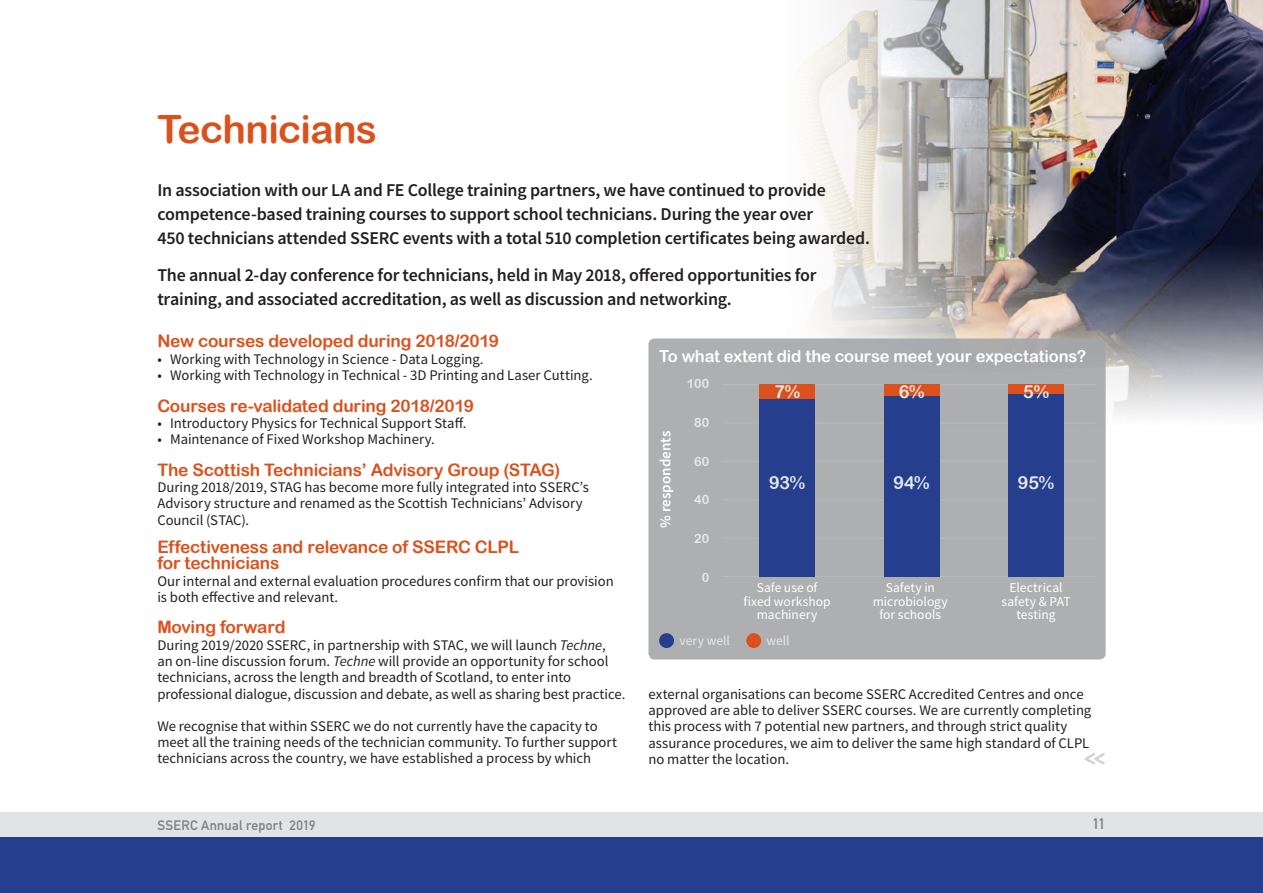
<style>
.page{position:relative;width:1263px;height:893px;background:#fff}
.page>*{position:absolute;margin:0;border:0;box-sizing:border-box;transform-origin:0 0}
.t1{font:39px "Arial Rounded MT Bold";letter-spacing:-.02em;color:#da511d}
.t2{font:700 24.15px "Monoglyceride";color:#d1d2d3;scale:.87 1}
.t3{font:600 18px/24px "Source Sans Pro";letter-spacing:-.015em;color:#231f20}
.t4{font:18px "Arial Rounded MT Bold";color:#e7e8e9}
.t5{font:17.25px/16.4px "Arial Rounded MT Bold";letter-spacing:-.015em;color:#da511d}
.t6{font:16.5px "Arial Rounded MT Bold";letter-spacing:-.01em;color:#fff}
.t7{font:600 15px "Source Sans Pro";letter-spacing:.005em;color:#fff}
.t8{font:700 15px "DIN Alternate";color:#7d8082}
.t9{font:14.7px/16.4px "Source Sans Pro";color:#231f20}
.t10{font:13.5px/13.5px "Source Sans Pro";color:#fff;text-align:center}
.t11{font:700 13.5px "DIN Alternate";letter-spacing:.02em;color:#7d8082}
.t12{font:13.5px "Source Sans Pro";color:#e7e8e9}
.t13{font:12.75px "Arial Rounded MT Bold";letter-spacing:.015em;color:#e7e8e9}
.s1{font-style:italic}
</style>
<div class="page">
<img style="left:805px;top:0;width:458px;height:415px">
<div style="left:0;top:812px;width:1263px;height:26px;background:#e2e3e4"></div>
<div style="left:0;top:838px;width:1263px;height:55px;background:#253f8e"></div>
<div style="left:648px;top:338px;width:458px;height:321px;background:#adafb1;border-radius:6px"></div>
<div style="left:659px;top:633px;width:15px;height:15px;background:#253f8e;border-radius:50%"></div>
<div style="left:746px;top:633px;width:15px;height:15px;background:#da511d;border-radius:50%"></div>
<hr style="left:722px;top:576px;width:374px;height:1px;background:#b7b9bb">
<hr style="left:722px;top:422px;width:374px;height:2px;background:#b7b9bb">
<hr style="left:722px;top:384px;width:374px;height:1px;background:#b7b9bb">
<hr style="left:722px;top:499px;width:374px;height:1px;background:#b7b9bb">
<hr style="left:722px;top:461px;width:374px;height:1px;background:#b7b9bb">
<hr style="left:722px;top:537px;width:374px;height:2px;background:#b7b9bb">
<div style="left:759px;top:398px;width:56px;height:179px;background:#253f8e"></div>
<div style="left:884px;top:396px;width:55px;height:181px;background:#253f8e"></div>
<div style="left:1008px;top:394px;width:56px;height:183px;background:#253f8e"></div>
<div style="left:759px;top:384px;width:56px;height:14px;background:#da511d"></div>
<div style="left:884px;top:384px;width:55px;height:12px;background:#da511d"></div>
<div style="left:1008px;top:384px;width:56px;height:10px;background:#da511d"></div>
<h1 class="t1" style="left:157px;top:106px;width:221px">Technicians</h1>
<p class="t3" style="left:157px;top:178px;width:714px">In association with our LA and FE College training partners, we have continued to provide competence-based training courses to support school technicians. During the year over<br>450 technicians attended SSERC events with a total 510 completion certificates being awarded.</p>
<p class="t3" style="left:157px;top:263px;width:661px">The annual 2-day conference for technicians, held in May 2018, offered opportunities for training, and associated accreditation, as well as discussion and networking.</p>
<p class="t5" style="left:157px;top:333px;width:343px">New courses developed during 2018/2019</p>
<p class="t9" style="left:157px;top:350px;width:328px">• Working with Technology in Science - Data Logging.</p>
<p class="t9" style="left:157px;top:367px;width:437px">• Working with Technology in Technical - 3D Printing and Laser Cutting.</p>
<p class="t5" style="left:157px;top:397px;width:318px">Courses re-validated during 2018/2019</p>
<p class="t9" style="left:157px;top:415px;width:311px">• Introductory Physics for Technical Support Staff.</p>
<p class="t9" style="left:157px;top:431px;width:279px">• Maintenance of Fixed Workshop Machinery.</p>
<p class="t5" style="left:157px;top:461px;width:404px">The Scottish Technicians’ Advisory Group (STAG)</p>
<p class="t9" style="left:157px;top:479px;width:433px">During 2018/2019, STAG has become more fully integrated into SSERC’s<br>Advisory structure and renamed as the Scottish Technicians’ Advisory<br>Council (STAC).</p>
<p class="t5" style="left:157px;top:538px;width:363px">Effectiveness and relevance of SSERC CLPL for technicians</p>
<p class="t9" style="left:157px;top:572px;width:458px">Our internal and external evaluation procedures confirm that our provision is both effective and relevant.</p>
<p class="t5" style="left:157px;top:619px;width:130px">Moving forward</p>
<p class="t9" style="left:157px;top:636px;width:469px">During 2019/2020 SSERC, in partnership with STAC, we will launch <span class="s1">Techne</span>,<br>an on-line discussion forum. <span class="s1">Techne</span> will provide an opportunity for school technicians, across the length and breadth of Scotland, to enter into professional dialogue, discussion and debate, as well as sharing best practice.</p>
<p class="t9" style="left:157px;top:718px;width:461px">We recognise that within SSERC we do not currently have the capacity to meet all the training needs of the technician community. To further support technicians across the country, we have established a process by which</p>
<p class="t6" style="left:659px;top:347px;width:429px">To what extent did the course meet your expectations?</p>
<p class="t13" style="left:687px;top:376px;width:24px">100</p>
<p class="t13" style="left:694px;top:415px;width:17px">80</p>
<p class="t13" style="left:694px;top:454px;width:17px">60</p>
<p class="t13" style="left:694px;top:492px;width:17px">40</p>
<p class="t13" style="left:694px;top:531px;width:17px">20</p>
<p class="t13" style="left:702px;top:570px;width:9px">0</p>
<p class="t4" style="left:774px;top:381px;width:28px">7%</p>
<p class="t4" style="left:899px;top:381px;width:27px">6%</p>
<p class="t4" style="left:1023px;top:381px;width:27px">5%</p>
<p class="t7" style="left:655px;top:528px;width:99px;rotate:-90deg">% respondents</p>
<p class="t4" style="left:769px;top:472px;width:38px">93%</p>
<p class="t4" style="left:893px;top:472px;width:38px">94%</p>
<p class="t4" style="left:1018px;top:472px;width:38px">95%</p>
<p class="t10" style="left:743px;top:581px;width:89px">Safe use of fixed workshop machinery</p>
<p class="t10" style="left:873px;top:581px;width:77px">Safety in microbiology for schools</p>
<p class="t10" style="left:1001px;top:581px;width:71px">Electrical safety &amp; PAT testing</p>
<p class="t12" style="left:679px;top:632px;width:52px">very well</p>
<p class="t12" style="left:766px;top:632px;width:25px">well</p>
<p class="t9" style="left:648px;top:685px;width:444px">external organisations can become SSERC Accredited Centres and once approved are able to deliver SSERC courses. We are currently completing this process with 7 potential new partners, and through strict quality assurance procedures, we aim to deliver the same high standard of CLPL no matter the location.</p>
<h2 class="t2" style="left:1084px;top:742px;width:26px">&lt;&lt;</h2>
<p class="t11" style="left:157px;top:815px;width:160px">SSERC Annual report 2019</p>
<p class="t8" style="left:1092px;top:813px;width:15px">11</p>
</div>
